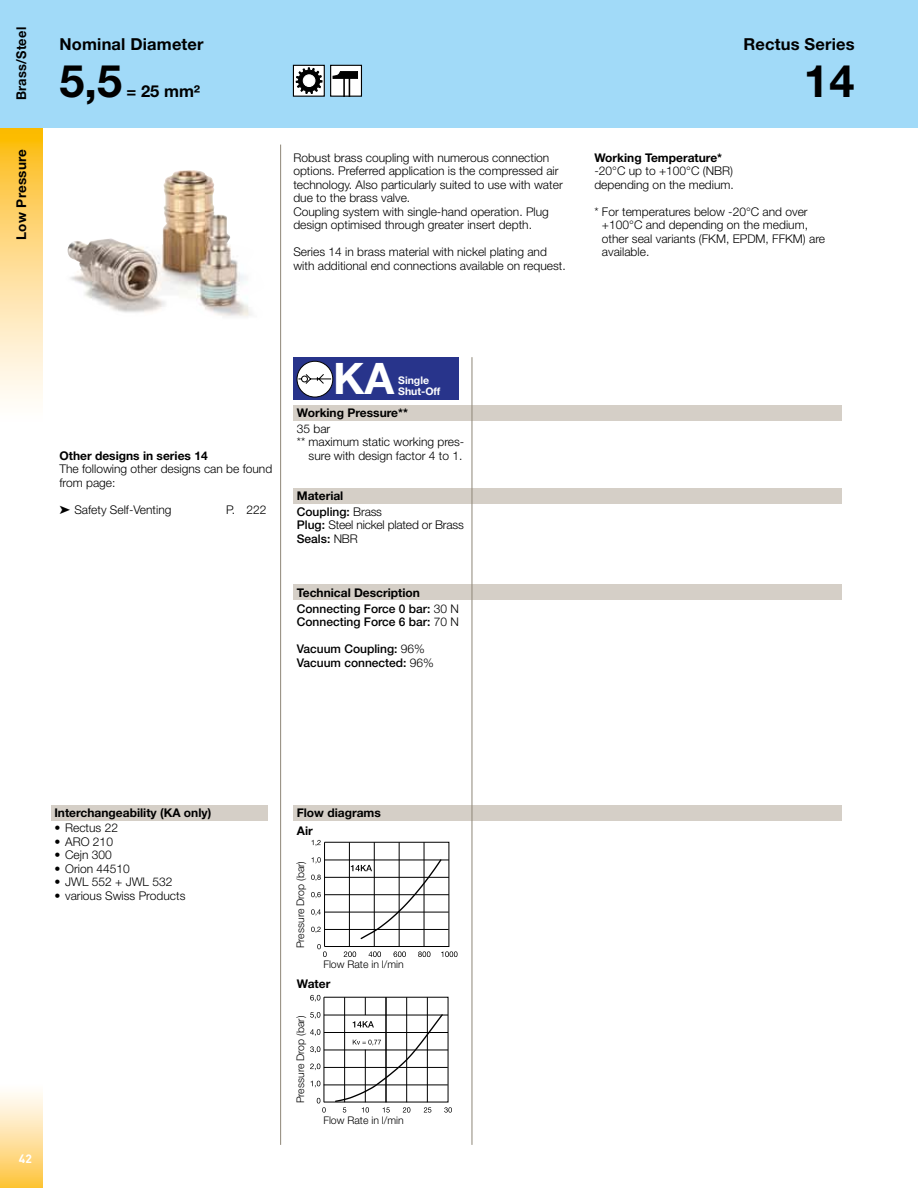
<style>
.page{position:relative;width:918px;height:1188px;background:#fff}
.page>*{position:absolute;margin:0;border:0;box-sizing:border-box;transform-origin:0 0}
.t1{font:700 45px "Helvetica Neue LT Std";color:#000}
.t2{font:700 43.5px "Helvetica Neue LT Std";color:#fff}
.t3{font:700 16.5px "Helvetica Neue LT Std";letter-spacing:.01em;color:#000}
.t4{font:700 13.5px "Helvetica Neue LT Std";letter-spacing:.02em;color:#000}
.t5{font:700 13.5px "Helvetica Neue LT Std";letter-spacing:.02em;color:#000;scale:.95 1}
.t6{font:300 12px/13.5px "Helvetica Neue LT Std";color:#000}
.t7{font:700 12px/15.6px "Helvetica Neue LT Std";color:#000}
.t8{font:500 12px/15.6px "Helvetica Neue LT Std";color:#000}
.t9{font:700 12px "DINOT";color:#fff}
.t10{font:300 10.5px "Helvetica Neue LT Std";color:#000}
.t11{font:700 10.5px/10.5px "Helvetica Neue LT Std";color:#fff}
.s1{font-weight:700}
.s2{font-weight:300}
.s3{font-weight:500}
</style>
<div class="page">
<svg style="left:0;top:128px;width:43px;height:273px;background:#fedc8d"></svg>
<div style="left:0;top:0;width:918px;height:128px;background:#a1daf8"></div>
<div style="left:0;top:1082px;width:43px;height:106px;background:linear-gradient(to bottom,#fff,#fec542)"></div>
<div style="left:293px;top:584px;width:549px;height:16px;background:#d5cfc7"></div>
<div style="left:293px;top:488px;width:549px;height:15px;background:#d5cfc7"></div>
<div style="left:293px;top:805px;width:549px;height:16px;background:#d5cfc7"></div>
<div style="left:293px;top:405px;width:549px;height:16px;background:#d5cfc7"></div>
<hr style="left:280px;top:145px;width:1px;height:1000px;background:#8e8677">
<hr style="left:472px;top:357px;width:1px;height:788px;background:#8e8677">
<div style="left:51px;top:805px;width:217px;height:16px;background:#d5cfc7"></div>
<div style="left:293px;top:358px;width:166px;height:42px;background:#28348b"></div>
<div style="left:297px;top:361px;width:36px;height:36px;background:#fff;border-radius:50%"></div>
<div style="left:297px;top:361px;width:36px;height:36px;border:1px solid #000;border-radius:50%"></div>
<svg style="left:298px;top:374px;width:34px;height:11px"></svg>
<div style="left:324px;top:842px;width:125px;height:105px;border:1px solid #000"></div>
<hr style="left:324px;top:912px;width:125px;height:1px;background:#000">
<hr style="left:324px;top:929px;width:125px;height:1px;background:#000">
<hr style="left:325px;top:860px;width:124px;height:1px;background:#000">
<hr style="left:325px;top:877px;width:124px;height:1px;background:#000">
<hr style="left:325px;top:894px;width:124px;height:1px;background:#000">
<svg style="left:312px;top:840px;width:9px;height:6px"></svg>
<svg style="left:312px;top:857px;width:9px;height:7px"></svg>
<svg style="left:311px;top:875px;width:10px;height:6px"></svg>
<svg style="left:311px;top:892px;width:10px;height:6px"></svg>
<svg style="left:311px;top:909px;width:10px;height:7px"></svg>
<svg style="left:311px;top:927px;width:10px;height:6px"></svg>
<hr style="left:324px;top:842px;width:1px;height:105px;background:#000">
<hr style="left:349px;top:842px;width:1px;height:105px;background:#000">
<hr style="left:374px;top:842px;width:1px;height:105px;background:#000">
<hr style="left:399px;top:842px;width:1px;height:105px;background:#000">
<hr style="left:424px;top:842px;width:1px;height:105px;background:#000">
<svg style="left:317px;top:944px;width:10px;height:13px"></svg>
<svg style="left:344px;top:951px;width:12px;height:6px"></svg>
<svg style="left:369px;top:951px;width:12px;height:6px"></svg>
<svg style="left:394px;top:951px;width:12px;height:6px"></svg>
<svg style="left:418px;top:951px;width:13px;height:6px"></svg>
<svg style="left:441px;top:951px;width:17px;height:6px"></svg>
<svg style="left:351px;top:858px;width:92px;height:82px"></svg>
<hr style="left:324px;top:1067px;width:124px;height:1px;background:#000">
<hr style="left:324px;top:1085px;width:124px;height:1px;background:#000">
<hr style="left:324px;top:1015px;width:124px;height:1px;background:#000">
<hr style="left:324px;top:1032px;width:124px;height:1px;background:#000">
<hr style="left:324px;top:1050px;width:124px;height:1px;background:#000">
<svg style="left:310px;top:995px;width:10px;height:7px"></svg>
<svg style="left:310px;top:1012px;width:10px;height:7px"></svg>
<svg style="left:310px;top:1029px;width:10px;height:7px"></svg>
<svg style="left:310px;top:1046px;width:10px;height:7px"></svg>
<svg style="left:310px;top:1064px;width:10px;height:6px"></svg>
<svg style="left:311px;top:1081px;width:9px;height:6px"></svg>
<svg style="left:317px;top:1098px;width:9px;height:15px"></svg>
<hr style="left:324px;top:997px;width:1px;height:105px;background:#000">
<svg style="left:334px;top:997px;width:118px;height:116px"></svg>
<hr style="left:365px;top:1050px;width:1px;height:52px;background:#000">
<div style="left:293px;top:65px;width:31px;height:31px;background:#fff"></div>
<div style="left:293px;top:65px;width:32px;height:32px;border:1px solid #000"></div>
<svg style="left:296px;top:68px;width:26px;height:26px"></svg>
<div style="left:303px;top:75px;width:12px;height:12px;background:#fff;border-radius:50%"></div>
<div style="left:303px;top:75px;width:12px;height:12px;border:1px solid #fff;border-radius:50%"></div>
<div style="left:331px;top:65px;width:30px;height:31px;background:#fff"></div>
<svg style="left:333px;top:71px;width:25px;height:24px"></svg>
<div style="left:330px;top:65px;width:32px;height:32px;border:1px solid #000"></div>
<img style="left:67px;top:170px;width:185px;height:147px">
<p class="t5" style="left:13px;top:100px;width:79px;rotate:-90deg">Brass/Steel</p>
<p class="t4" style="left:13px;top:240px;width:92px;rotate:-90deg">Low Pressure</p>
<h3 class="t3" style="left:60px;top:34px;width:146px">Nominal Diameter</h3>
<h1 class="t1" style="left:60px;top:53px;width:64px">5,5</h1>
<h3 class="t3" style="left:127px;top:81px;width:75px">= 25 mm²</h3>
<p class="t6" style="left:293px;top:150px;width:271px">Robust brass coupling with numerous connection options. Preferred application is the compressed air technology. Also particularly suited to use with water due to the brass valve.<br>Coupling system with single-hand operation. Plug design optimised through greater insert depth.</p>
<p class="t6" style="left:293px;top:245px;width:274px">Series 14 in brass material with nickel plating and with additional end connections available on request.</p>
<h3 class="t3" style="left:744px;top:34px;width:113px">Rectus Series</h3>
<h1 class="t1" style="left:804px;top:53px;width:52px">14</h1>
<p class="t7" style="left:594px;top:149px;width:129px">Working Temperature*</p>
<p class="t6" style="left:594px;top:164px;width:141px">-20°C up to +100°C (NBR) depending on the medium.</p>
<p class="t6" style="left:602px;top:204px;width:225px;text-indent:-8px">* For temperatures below -20°C and over +100°C and depending on the medium, other seal variants (FKM, EPDM, FFKM) are available.</p>
<p class="t7" style="left:60px;top:447px;width:150px">Other designs in series 14</p>
<p class="t6" style="left:60px;top:462px;width:214px">The following other designs can be found from page:</p>
<p class="t6" style="left:60px;top:503px;width:114px">➤ Safety Self-Venting</p>
<p class="t6" style="left:226px;top:503px;width:42px">P. 222</p>
<h2 class="t2" style="left:333px;top:352px;width:63px">KA</h2>
<p class="t11" style="left:398px;top:375px;width:44px">Single<br>Shut-Off</p>
<p class="t7" style="left:297px;top:405px;width:113px">Working Pressure**</p>
<p class="t6" style="left:297px;top:422px;width:35px">35 bar</p>
<p class="t6" style="left:297px;top:435px;width:169px">** maximum static working pres-</p>
<p class="t6" style="left:309px;top:449px;width:155px">sure with design factor 4 to 1.</p>
<p class="t8" style="left:297px;top:488px;width:87px"><span class="s1">Material<br></span>Coupling: <span class="s2">Brass</span></p>
<p class="t6" style="left:297px;top:518px;width:169px"><span class="s3">Plug:</span> Steel nickel plated or Brass<br><span class="s3">Seals:</span> NBR</p>
<p class="t7" style="left:297px;top:585px;width:164px">Technical Description<br><span class="s3">Connecting Force 0 bar:</span> <span class="s2">30 N</span></p>
<p class="t8" style="left:297px;top:614px;width:164px">Connecting Force 6 bar: <span class="s2">70 N</span></p>
<p class="t8" style="left:297px;top:642px;width:139px;line-height:13.5px">Vacuum Coupling: <span class="s2">96%<br></span>Vacuum connected: <span class="s2">96%</span></p>
<p class="t7" style="left:54px;top:804px;width:158px">Interchangeability (KA only)</p>
<p class="t6" style="left:54px;top:821px;width:65px">• Rectus 22</p>
<p class="t6" style="left:54px;top:834px;width:60px">• ARO 210</p>
<p class="t6" style="left:54px;top:848px;width:59px">• Cejn 300</p>
<p class="t6" style="left:54px;top:861px;width:77px">• Orion 44510</p>
<p class="t6" style="left:54px;top:875px;width:120px">• JWL 552 + JWL 532</p>
<p class="t6" style="left:54px;top:888px;width:133px">• various Swiss Products</p>
<p class="t9" style="left:19px;top:1151px;width:15px">42</p>
<p class="t7" style="left:297px;top:804px;width:86px">Flow diagrams</p>
<p class="t7" style="left:297px;top:823px;width:17px">Air</p>
<p class="t10" style="left:294px;top:948px;width:89px;rotate:-90deg">Pressure Drop (bar)</p>
<p class="t10" style="left:323px;top:958px;width:82px">Flow Rate in l/min</p>
<p class="t7" style="left:297px;top:976px;width:35px">Water</p>
<p class="t10" style="left:294px;top:1103px;width:89px;rotate:-90deg">Pressure Drop (bar)</p>
<p class="t10" style="left:323px;top:1114px;width:82px">Flow Rate in l/min</p>
</div>
